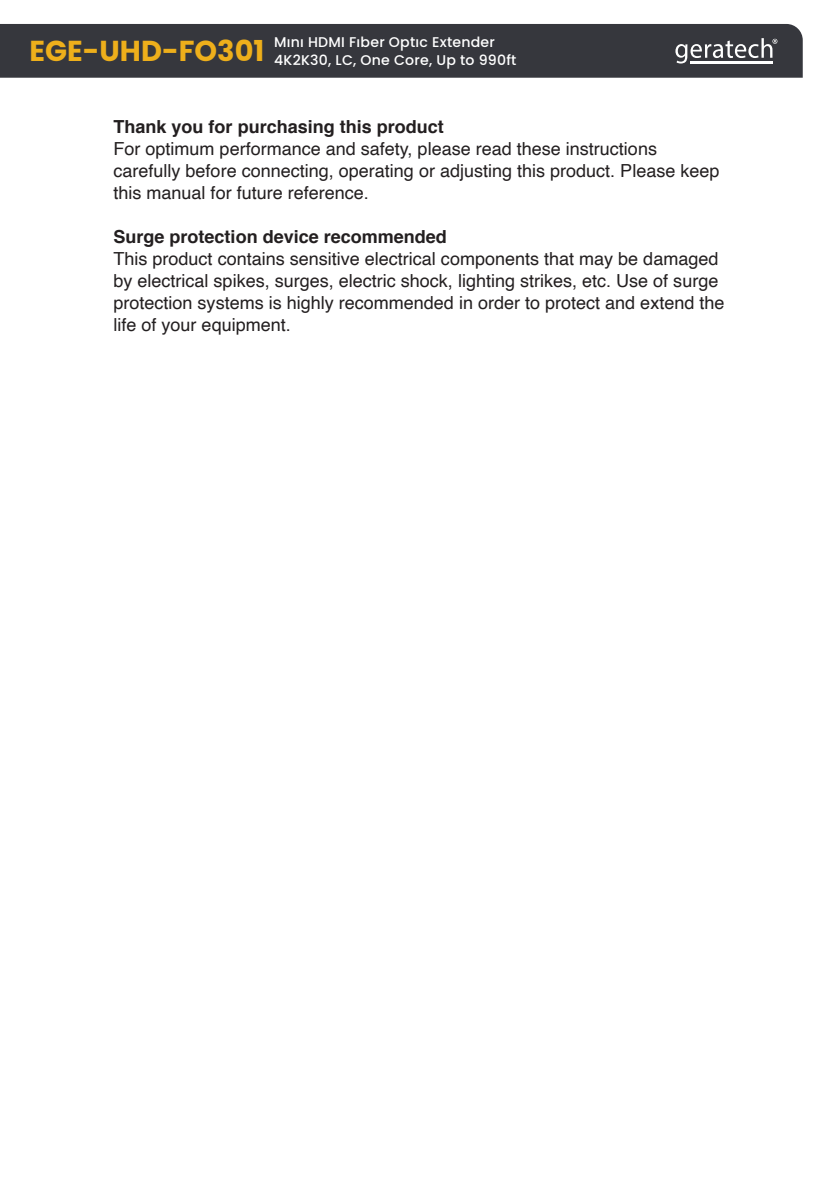
<style>
.page{position:relative;width:840px;height:1191px;background:#fff}
.page>*{position:absolute;margin:0;border:0;box-sizing:border-box;transform-origin:0 0}
.nokta{font:18px/22px "Helvetica";color:#231f20}
.nokta-2{font:700 18px "Helvetica";color:#231f20}
.t1{font:500 14px/18.4px "Poppins";letter-spacing:.015em;color:#fff}
</style>
<div class="page">
<div style="left:0;top:24px;width:802px;height:54px;background:#36373d"></div>
<svg style="left:675px;top:38px;width:102px;height:25px;background:#66666b"></svg>
<hr style="left:716px;top:61px;width:28px;height:2px;background:#fff">
<hr style="left:744px;top:61px;width:27px;height:2px;background:#fff">
<hr style="left:690px;top:61px;width:26px;height:2px;background:#fff">
<p class="t1" style="left:30px;top:32px;width:488px;text-indent:244px">Mını HDMI Fıber Optıc Extender<br><sup>EGE-UHD-FO301</sup> 4K2K30, LC, One Core, Up to 990ft</p>
<p class="nokta-2" style="left:113px;top:112px;width:332px">Thank you for purchasing this product</p>
<p class="nokta" style="left:113px;top:138px;width:544px">For optimum performance and safety, please read these instructions</p>
<p class="nokta" style="left:113px;top:160px;width:607px">carefully before connecting, operating or adjusting this product. Please keep this manual for future reference.</p>
<p class="nokta-2" style="left:113px;top:222px;width:335px">Surge protection device recommended</p>
<p class="nokta" style="left:113px;top:248px;width:606px">This product contains sensitive electrical components that may be damaged</p>
<p class="nokta" style="left:113px;top:270px;width:606px">by electrical spikes, surges, electric shock, lighting strikes, etc. Use of surge</p>
<p class="nokta" style="left:113px;top:292px;width:612px">protection systems is highly recommended in order to protect and extend the</p>
<p class="nokta" style="left:113px;top:314px;width:179px">life of your equipment.</p>
</div>
